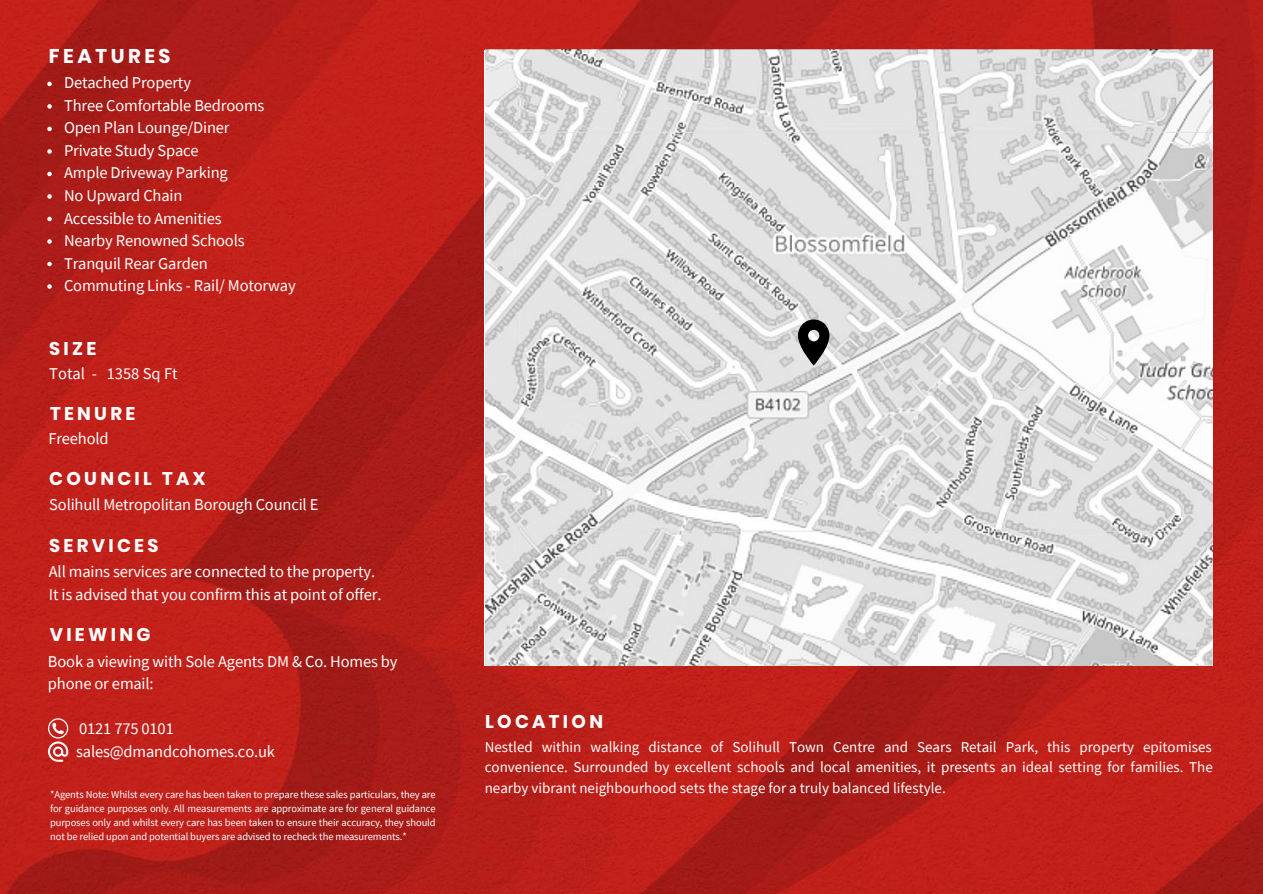
<style>
.page{position:relative;width:1263px;height:894px;background:#fff}
.page>*{position:absolute;margin:0;border:0;box-sizing:border-box;transform-origin:0 0}
.t1{font:700 19.8px "Poppins";letter-spacing:.18em;color:#fff}
.t2{font:700 18.3px "Poppins";letter-spacing:.18em;color:#fff}
.t3{font:16.5px/22.5px "Source Sans Pro";letter-spacing:-.01em;color:#fff}
.t4{font:15px/20.2px "Source Sans Pro";color:#fff;text-align:justify}
.t5{font:10.5px/14px "Source Sans Pro";letter-spacing:-.01em;color:#fff;text-align:justify}
</style>
<div class="page">
<img style="left:0;top:0;width:1263px;height:893px">
<img style="left:485px;top:50px;width:728px;height:615px">
<svg style="left:798px;top:319px;width:31px;height:46px"></svg>
<svg style="left:48px;top:718px;width:20px;height:43px"></svg>
<svg style="left:47px;top:82px;width:5px;height:4px"></svg>
<svg style="left:47px;top:104px;width:5px;height:5px"></svg>
<svg style="left:47px;top:127px;width:5px;height:4px"></svg>
<svg style="left:47px;top:149px;width:5px;height:5px"></svg>
<svg style="left:47px;top:172px;width:5px;height:4px"></svg>
<svg style="left:47px;top:194px;width:5px;height:5px"></svg>
<svg style="left:47px;top:217px;width:5px;height:4px"></svg>
<svg style="left:47px;top:239px;width:5px;height:5px"></svg>
<svg style="left:47px;top:262px;width:5px;height:4px"></svg>
<svg style="left:47px;top:284px;width:5px;height:5px"></svg>
<p class="t1" style="left:49px;top:42px;width:123px">FEATURES</p>
<p class="t3" style="left:64px;top:71px;width:233px">Detached Property<br>Three Comfortable Bedrooms<br>Open Plan Lounge/Diner<br>Private Study Space<br>Ample Driveway Parking<br>No Upward Chain<br>Accessible to Amenities<br>Nearby Renowned Schools<br>Tranquil Rear Garden<br>Commuting Links - Rail/ Motorway</p>
<p class="t2" style="left:49px;top:335px;width:49px">SIZE</p>
<p class="t3" style="left:49px;top:362px;width:130px">Total - 1358 Sq Ft</p>
<p class="t2" style="left:50px;top:400px;width:87px">TENURE</p>
<p class="t3" style="left:48px;top:427px;width:62px">Freehold</p>
<p class="t2" style="left:49px;top:466px;width:158px">COUNCIL TAX</p>
<p class="t3" style="left:49px;top:492px;width:271px">Solihull Metropolitan Borough Council E</p>
<p class="t2" style="left:49px;top:532px;width:111px">SERVICES</p>
<p class="t3" style="left:49px;top:560px;width:334px">All mains services are connected to the property.<br>It is advised that you confirm this at point of offer.</p>
<p class="t2" style="left:50px;top:622px;width:102px">VIEWING</p>
<p class="t3" style="left:48px;top:649px;width:351px">Book a viewing with Sole Agents DM &amp; Co. Homes by phone or email:</p>
<p class="t3" style="left:76px;top:716px;width:200px">0121 775 0101 sales@dmandcohomes.co.uk</p>
<p class="t5" style="left:50px;top:787px;width:387px">*Agents Note: Whilst every care has been taken to prepare these sales particulars, they are for guidance purposes only. All measurements are approximate are for general guidance purposes only and whilst every care has been taken to ensure their accuracy, they should not be relied upon and potential buyers are advised to recheck the measurements.*</p>
<p class="t2" style="left:485px;top:708px;width:119px">LOCATION</p>
<p class="t4" style="left:485px;top:736px;width:729px">Nestled within walking distance of Solihull Town Centre and Sears Retail Park, this property epitomises convenience. Surrounded by excellent schools and local amenities, it presents an ideal setting for families. The nearby vibrant neighbourhood sets the stage for a truly balanced lifestyle.</p>
</div>
